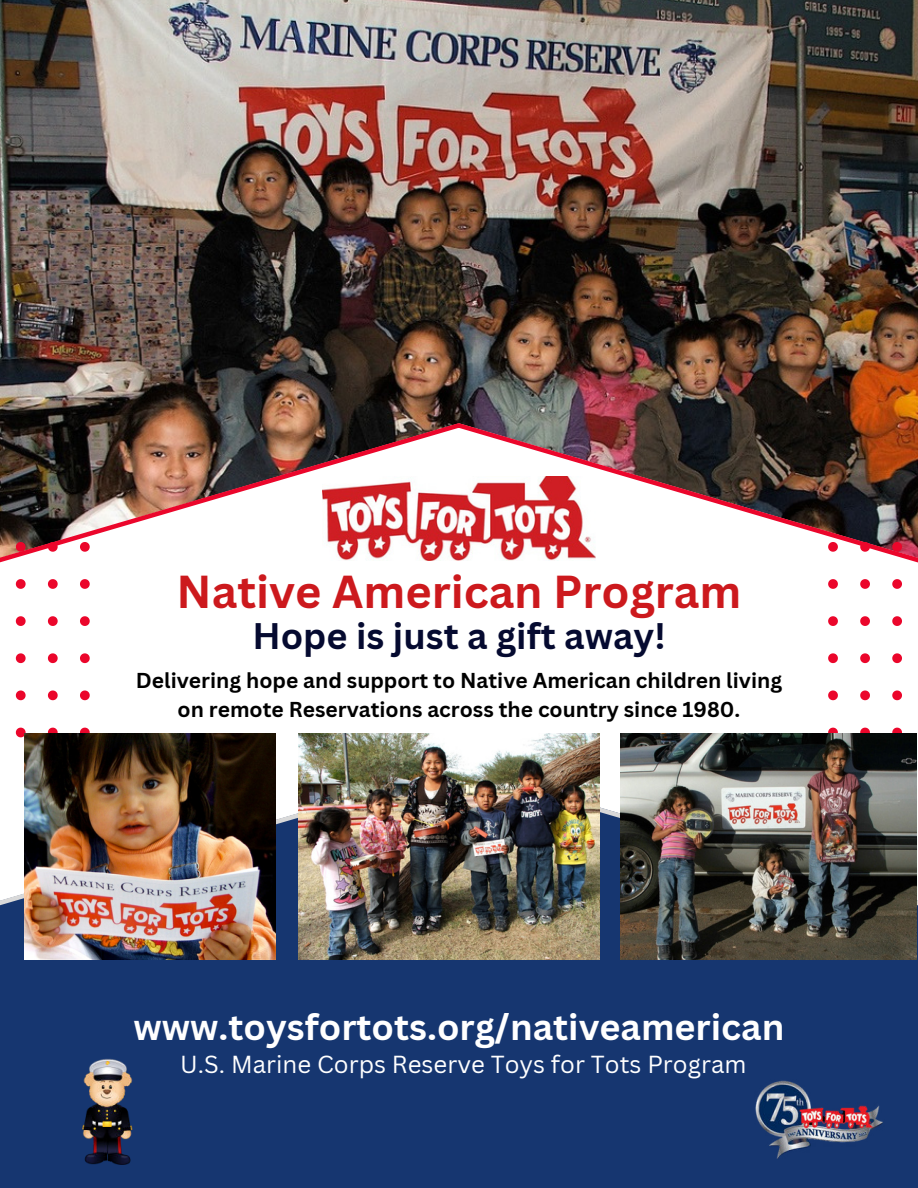
<style>
.page{position:relative;width:918px;height:1188px;background:#fff}
.page>*{position:absolute;margin:0;border:0;box-sizing:border-box;transform-origin:0 0}
.t1{font:700 45px "Canva Sans";color:#cc191d}
.t2{font:700 36px "Canva Sans";color:#fff}
.t3{font:700 36px "Canva Sans";color:#050a30}
.t4{font:24px "Canva Sans";color:#fff}
.t5{font:700 21px/29.2px "Canva Sans";color:#000;text-align:center}
</style>
<div class="page">
<img style="left:0;top:0;width:918px;height:423px">
<svg style="left:0;top:423px;width:918px;height:343px"></svg>
<img style="left:322px;top:476px;width:273px;height:85px">
<div style="left:0;top:766px;width:918px;height:422px;background:#163670"></div>
<img style="left:299px;top:733px;width:300px;height:226px">
<svg style="left:16px;top:728px;width:10px;height:9px"></svg>
<svg style="left:16px;top:691px;width:10px;height:9px"></svg>
<svg style="left:16px;top:653px;width:10px;height:10px"></svg>
<svg style="left:16px;top:616px;width:10px;height:10px"></svg>
<svg style="left:16px;top:579px;width:10px;height:10px"></svg>
<svg style="left:16px;top:542px;width:10px;height:10px"></svg>
<svg style="left:48px;top:728px;width:10px;height:5px"></svg>
<svg style="left:48px;top:691px;width:10px;height:9px"></svg>
<svg style="left:48px;top:653px;width:10px;height:10px"></svg>
<svg style="left:48px;top:616px;width:10px;height:10px"></svg>
<svg style="left:48px;top:579px;width:10px;height:10px"></svg>
<svg style="left:48px;top:542px;width:10px;height:10px"></svg>
<svg style="left:80px;top:728px;width:10px;height:5px"></svg>
<svg style="left:80px;top:691px;width:10px;height:9px"></svg>
<svg style="left:80px;top:653px;width:10px;height:10px"></svg>
<svg style="left:80px;top:616px;width:10px;height:10px"></svg>
<svg style="left:80px;top:579px;width:10px;height:10px"></svg>
<svg style="left:80px;top:542px;width:10px;height:10px"></svg>
<img style="left:24px;top:733px;width:251px;height:226px">
<svg style="left:828px;top:728px;width:10px;height:5px"></svg>
<svg style="left:828px;top:691px;width:10px;height:9px"></svg>
<svg style="left:828px;top:653px;width:10px;height:10px"></svg>
<svg style="left:828px;top:616px;width:10px;height:10px"></svg>
<svg style="left:828px;top:579px;width:10px;height:10px"></svg>
<svg style="left:828px;top:542px;width:10px;height:10px"></svg>
<svg style="left:860px;top:728px;width:10px;height:5px"></svg>
<svg style="left:860px;top:691px;width:10px;height:9px"></svg>
<svg style="left:860px;top:653px;width:10px;height:10px"></svg>
<svg style="left:860px;top:616px;width:10px;height:10px"></svg>
<svg style="left:860px;top:579px;width:10px;height:10px"></svg>
<svg style="left:860px;top:542px;width:10px;height:10px"></svg>
<svg style="left:892px;top:728px;width:10px;height:5px"></svg>
<svg style="left:892px;top:691px;width:10px;height:9px"></svg>
<svg style="left:892px;top:653px;width:10px;height:10px"></svg>
<svg style="left:892px;top:616px;width:10px;height:10px"></svg>
<svg style="left:892px;top:579px;width:10px;height:10px"></svg>
<svg style="left:892px;top:542px;width:10px;height:10px"></svg>
<img style="left:621px;top:733px;width:295px;height:226px">
<img style="left:738px;top:1062px;width:164px;height:103px">
<img style="left:0;top:1048px;width:218px;height:123px">
<h1 class="t1" style="left:177px;top:565px;width:566px">Native American Program</h1>
<h2 class="t3" style="left:252px;top:615px;width:415px">Hope is just a gift away!</h2>
<p class="t5" style="left:136px;top:666px;width:648px">Delivering hope and support to Native American children living on remote Reservations across the country since 1980.</p>
<h2 class="t2" style="left:134px;top:1006px;width:652px">www.toysfortots.org/nativeamerican</h2>
<p class="t4" style="left:180px;top:1050px;width:568px">U.S. Marine Corps Reserve Toys for Tots Program</p>
</div>
